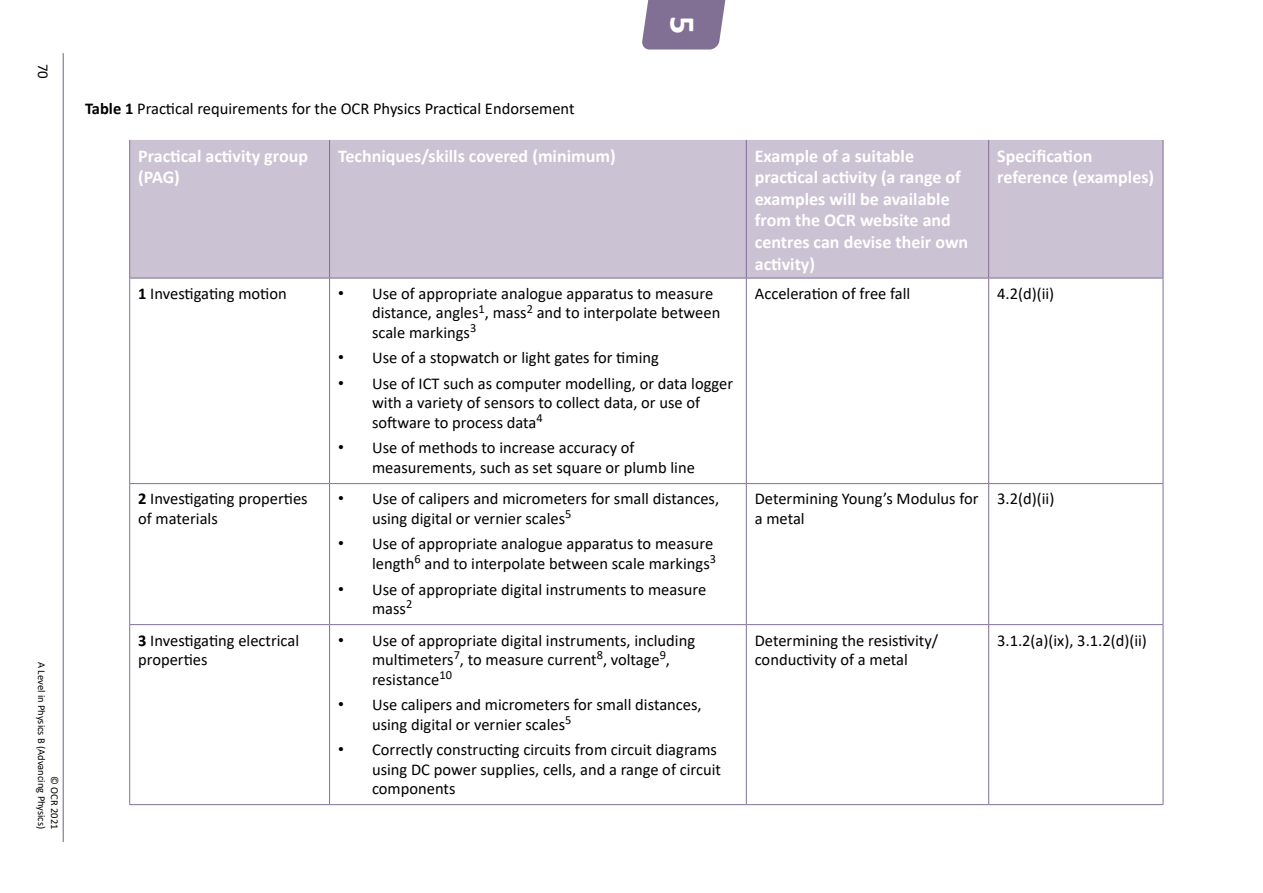
<style>
.page{position:relative;width:1263px;height:893px;background:#fff}
.page>*{position:absolute;margin:0;border:0;box-sizing:border-box;transform-origin:0 0}
.t1{font:700 36px "Calibri";color:#fff}
.TableHeader3{font:700 18px/21.6px "Calibri";color:#fff}
.BodyText{font:16.5px/19.5px "Calibri";color:#000}
.TableText{font:16.5px/19.5px "Calibri";color:#000}
.t2{font:15px "Calibri";color:#000}
.t3{font:10.5px/12.8px "Calibri";color:#000;text-align:right}
.s1{font-weight:700}
.s2{font-family:"Arial"}
</style>
<div class="page">
<hr style="left:63px;top:53px;width:1px;height:789px;background:#826f94">
<svg style="left:642px;top:0;width:84px;height:50px;background:#8e7d9e"></svg>
<div style="left:130px;top:140px;width:1033px;height:138px;background:#cbc2d3"></div>
<svg style="left:989px;top:279px;width:174px;height:525px"></svg>
<hr style="left:989px;top:278px;width:174px;height:1px;background:#826f94">
<hr style="left:988px;top:278px;width:1px;height:205px;background:#826f94">
<hr style="left:1163px;top:278px;width:1px;height:205px;background:#826f94">
<hr style="left:988px;top:484px;width:1px;height:140px;background:#826f94">
<hr style="left:1163px;top:484px;width:1px;height:140px;background:#826f94">
<hr style="left:988px;top:625px;width:1px;height:179px;background:#826f94">
<hr style="left:1163px;top:625px;width:1px;height:179px;background:#826f94">
<hr style="left:989px;top:804px;width:174px;height:1px;background:#826f94">
<hr style="left:329px;top:278px;width:1px;height:205px;background:#826f94">
<hr style="left:746px;top:278px;width:1px;height:205px;background:#826f94">
<hr style="left:129px;top:483px;width:201px;height:1px;background:#826f94">
<hr style="left:330px;top:483px;width:416px;height:1px;background:#826f94">
<hr style="left:329px;top:484px;width:1px;height:140px;background:#826f94">
<hr style="left:129px;top:278px;width:201px;height:1px;background:#826f94">
<hr style="left:129px;top:278px;width:1px;height:205px;background:#826f94">
<hr style="left:330px;top:278px;width:416px;height:1px;background:#826f94">
<hr style="left:746px;top:278px;width:243px;height:1px;background:#826f94">
<hr style="left:129px;top:484px;width:1px;height:140px;background:#826f94">
<hr style="left:129px;top:625px;width:1px;height:179px;background:#826f94">
<hr style="left:129px;top:804px;width:201px;height:1px;background:#826f94">
<hr style="left:330px;top:804px;width:416px;height:1px;background:#826f94">
<hr style="left:746px;top:804px;width:243px;height:1px;background:#826f94">
<hr style="left:746px;top:483px;width:243px;height:1px;background:#826f94">
<hr style="left:746px;top:484px;width:1px;height:140px;background:#826f94">
<hr style="left:989px;top:483px;width:174px;height:1px;background:#826f94">
<hr style="left:129px;top:624px;width:201px;height:1px;background:#826f94">
<hr style="left:330px;top:624px;width:416px;height:1px;background:#826f94">
<hr style="left:329px;top:625px;width:1px;height:179px;background:#826f94">
<hr style="left:746px;top:624px;width:243px;height:1px;background:#826f94">
<hr style="left:746px;top:625px;width:1px;height:179px;background:#826f94">
<hr style="left:989px;top:624px;width:174px;height:1px;background:#826f94">
<hr style="left:129px;top:140px;width:1px;height:138px;background:#826f94">
<hr style="left:329px;top:140px;width:1px;height:138px;background:#826f94">
<hr style="left:746px;top:140px;width:1px;height:138px;background:#826f94">
<hr style="left:988px;top:140px;width:1px;height:138px;background:#826f94">
<hr style="left:1163px;top:140px;width:1px;height:138px;background:#826f94">
<p class="t2" style="left:54px;top:64px;width:17px;rotate:90deg">70</p>
<p class="t3" style="left:61px;top:662px;width:169px;rotate:90deg">© OCR 2021<br>A Level in Physics B (Advancing Physics)</p>
<h1 class="t1" style="left:708px;top:16px;width:20px;rotate:90deg">5</h1>
<p class="BodyText" style="left:85px;top:99px;width:491px"><span class="s1">Table 1</span> Practical requirements for the OCR Physics Practical Endorsement</p>
<h1 class="TableHeader3" style="left:138px;top:145px;width:171px">Practical activity group (PAG)</h1>
<h1 class="TableHeader3" style="left:338px;top:145px;width:279px">Techniques/skills covered (minimum)</h1>
<h1 class="TableHeader3" style="left:755px;top:145px;width:215px">Example of a suitable practical activity (a range of examples will be available from the OCR website and centres can devise their own activity)</h1>
<h1 class="TableHeader3" style="left:997px;top:145px;width:158px">Specification reference (examples)</h1>
<p class="TableText" style="left:138px;top:283px;width:150px"><span class="s1">1</span> Investigating motion</p>
<p class="BodyText" style="left:372px;top:283px;width:350px;text-indent:-34px"><span class="s2">•</span> Use of appropriate analogue apparatus to measure distance, angles<sup>1</sup>, mass<sup>2</sup> and to interpolate between scale markings<sup>3</sup></p>
<p class="BodyText" style="left:338px;top:348px;width:322px"><span class="s2">•</span> Use of a stopwatch or light gates for timing</p>
<p class="BodyText" style="left:372px;top:373px;width:363px;text-indent:-34px"><span class="s2">•</span> Use of ICT such as computer modelling, or data logger with a variety of sensors to collect data, or use of software to process data<sup>4</sup></p>
<p class="BodyText" style="left:372px;top:438px;width:324px;text-indent:-34px"><span class="s2">•</span> Use of methods to increase accuracy of measurements, such as set square or plumb line</p>
<p class="TableText" style="left:755px;top:283px;width:157px">Acceleration of free fall</p>
<p class="TableText" style="left:997px;top:283px;width:59px">4.2(d)(ii)</p>
<p class="TableText" style="left:138px;top:489px;width:171px"><span class="s1">2</span> Investigating properties of materials</p>
<p class="BodyText" style="left:372px;top:489px;width:349px;text-indent:-34px"><span class="s2">•</span> Use of calipers and micrometers for small distances, using digital or vernier scales<sup>5</sup></p>
<p class="BodyText" style="left:338px;top:534px;width:379px;text-align:right"><span class="s2">•</span> Use of appropriate analogue apparatus to measure length<sup>6</sup> and to interpolate between scale markings<sup>3</sup></p>
<p class="BodyText" style="left:372px;top:579px;width:336px;text-indent:-34px"><span class="s2">•</span> Use of appropriate digital instruments to measure mass<sup>2</sup></p>
<p class="TableText" style="left:138px;top:630px;width:162px"><span class="s1">3</span> Investigating electrical properties</p>
<p class="BodyText" style="left:372px;top:630px;width:325px;text-indent:-34px"><span class="s2">•</span> Use of appropriate digital instruments, including multimeters<sup>7</sup>, to measure current<sup>8</sup>, voltage<sup>9</sup>, resistance<sup>10</sup></p>
<p class="BodyText" style="left:372px;top:694px;width:331px;text-indent:-34px"><span class="s2">•</span> Use calipers and micrometers for small distances, using digital or vernier scales<sup>5</sup></p>
<p class="BodyText" style="left:372px;top:739px;width:350px;text-indent:-34px"><span class="s2">•</span> Correctly constructing circuits from circuit diagrams using DC power supplies, cells, and a range of circuit components</p>
<p class="TableText" style="left:755px;top:489px;width:225px">Determining Young’s Modulus for a metal</p>
<p class="TableText" style="left:997px;top:489px;width:59px">3.2(d)(ii)</p>
<p class="TableText" style="left:755px;top:630px;width:185px">Determining the resistivity/ conductivity of a metal</p>
<p class="TableText" style="left:997px;top:630px;width:151px">3.1.2(a)(ix), 3.1.2(d)(ii)</p>
</div>
